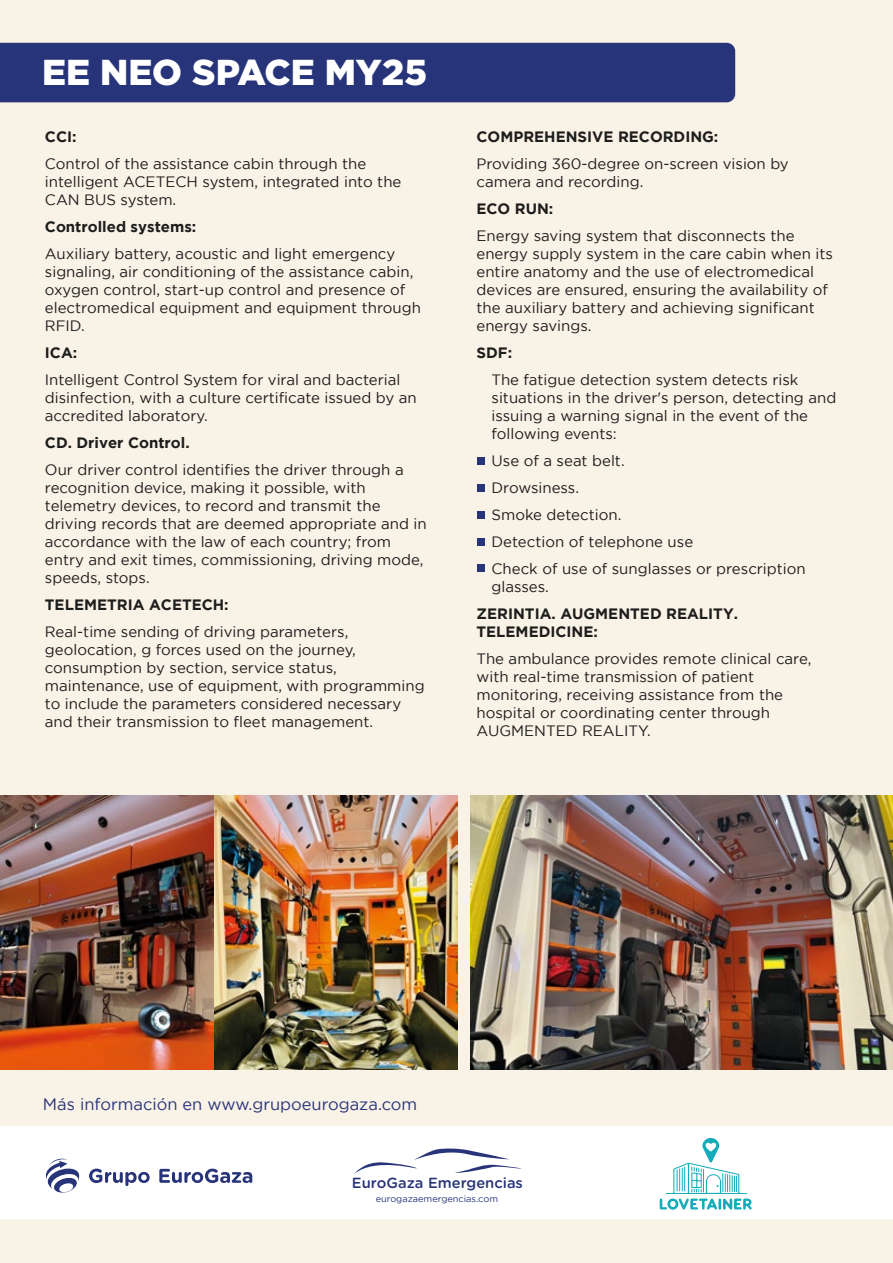
<style>
.page{position:relative;width:893px;height:1263px;background:#f9f2e7}
.page>*{position:absolute;margin:0;border:0;box-sizing:border-box;transform-origin:0 0}
.t1{font:900 36px "Gotham";color:#fff}
.t2{font:16.5px "Gotham";color:#283479}
.t3{font:15px/18px "Gotham";color:#1d1d1b}
.t4{font:700 15px/18px "Gotham";color:#1d1d1b}
.t5{font:500 14.7px "Gotham Rounded";color:#283479}
.t6{font:9.15px "Gotham";color:#283479}
</style>
<div class="page">
<div style="left:0;top:1126px;width:893px;height:93px;background:#fff"></div>
<div style="left:0;top:43px;width:735px;height:59px;background:#283479"></div>
<svg style="left:46px;top:1158px;width:33px;height:34px"></svg>
<svg style="left:159px;top:1168px;width:93px;height:15px"></svg>
<svg style="left:89px;top:1168px;width:61px;height:18px"></svg>
<svg style="left:660px;top:1137px;width:92px;height:73px"></svg>
<svg style="left:354px;top:1148px;width:168px;height:26px"></svg>
<img style="left:214px;top:796px;width:243px;height:273px">
<img style="left:0;top:796px;width:214px;height:273px">
<img style="left:470px;top:796px;width:423px;height:273px">
<div style="left:477px;top:457px;width:7px;height:7px;background:#283479"></div>
<div style="left:477px;top:538px;width:7px;height:7px;background:#283479"></div>
<div style="left:477px;top:484px;width:7px;height:7px;background:#283479"></div>
<div style="left:477px;top:511px;width:7px;height:7px;background:#283479"></div>
<div style="left:477px;top:565px;width:7px;height:7px;background:#283479"></div>
<h1 class="t1" style="left:42px;top:52px;width:386px">EE NEO SPACE MY25</h1>
<p class="t4" style="left:45px;top:127px;width:33px">CCI:</p>
<p class="t3" style="left:45px;top:154px;width:358px">Control of the assistance cabin through the intelligent ACETECH system, integrated into the<br>CAN BUS system.</p>
<p class="t4" style="left:45px;top:217px;width:153px">Controlled systems:</p>
<p class="t3" style="left:45px;top:244px;width:377px">Auxiliary battery, acoustic and light emergency signaling, air conditioning of the assistance cabin, oxygen control, start-up control and presence of electromedical equipment and equipment through RFID.</p>
<p class="t4" style="left:45px;top:343px;width:34px">ICA:</p>
<p class="t3" style="left:45px;top:370px;width:373px">Intelligent Control System for viral and bacterial disinfection, with a culture certificate issued by an accredited laboratory.</p>
<p class="t4" style="left:45px;top:433px;width:146px">CD. Driver Control.</p>
<p class="t3" style="left:45px;top:460px;width:383px">Our driver control identifies the driver through a recognition device, making it possible, with telemetry devices, to record and transmit the driving records that are deemed appropriate and in accordance with the law of each country; from entry and exit times, commissioning, driving mode, speeds, stops.</p>
<p class="t4" style="left:45px;top:595px;width:185px">TELEMETRIA ACETECH:</p>
<p class="t3" style="left:45px;top:622px;width:381px">Real-time sending of driving parameters, geolocation, g forces used on the journey, consumption by section, service status, maintenance, use of equipment, with programming to include the parameters considered necessary and their transmission to fleet management.</p>
<p class="t4" style="left:476px;top:127px;width:243px">COMPREHENSIVE RECORDING:</p>
<p class="t3" style="left:476px;top:154px;width:314px">Providing 360-degree on-screen vision by camera and recording.</p>
<p class="t4" style="left:476px;top:199px;width:78px">ECO RUN:</p>
<p class="t3" style="left:476px;top:226px;width:358px">Energy saving system that disconnects the energy supply system in the care cabin when its entire anatomy and the use of electromedical devices are ensured, ensuring the availability of the auxiliary battery and achieving significant energy savings.</p>
<p class="t4" style="left:476px;top:343px;width:37px">SDF:</p>
<p class="t3" style="left:491px;top:370px;width:346px">The fatigue detection system detects risk situations in the driver's person, detecting and issuing a warning signal in the event of the following events:</p>
<p class="t3" style="left:491px;top:447px;width:316px;line-height:27px">Use of a seat belt.<br>Drowsiness.<br>Smoke detection.<br>Detection of telephone use<br>Check of use of sunglasses or prescription</p>
<p class="t3" style="left:491px;top:577px;width:59px">glasses.</p>
<p class="t4" style="left:476px;top:604px;width:263px">ZERINTIA. AUGMENTED REALITY.<br>TELEMEDICINE:</p>
<p class="t3" style="left:476px;top:649px;width:336px">The ambulance provides remote clinical care, with real-time transmission of patient monitoring, receiving assistance from the hospital or coordinating center through AUGMENTED REALITY.</p>
<p class="t2" style="left:43px;top:1095px;width:376px">Más información en www.grupoeurogaza.com</p>
<p class="t5" style="left:352px;top:1172px;width:172px">EuroGaza Emergencias</p>
<p class="t6" style="left:376px;top:1193px;width:124px">eurogazaemergencias.com</p>
</div>
